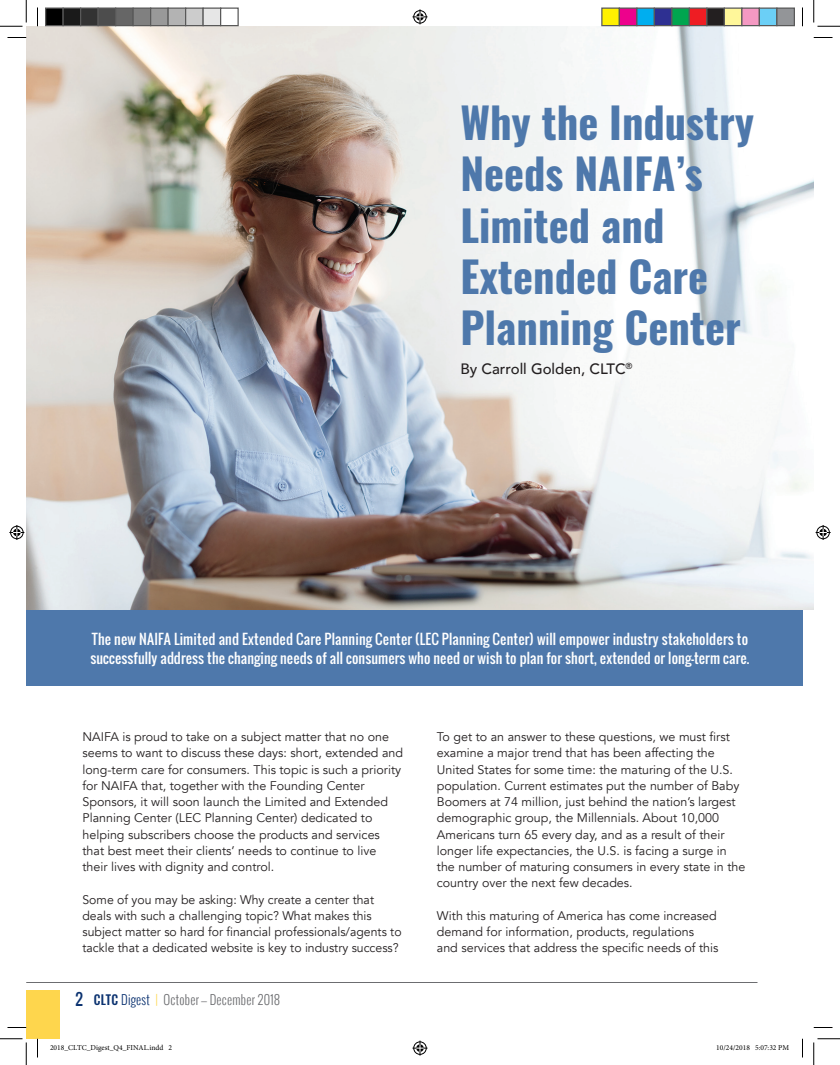
<style>
.page{position:relative;width:840px;height:1065px;background:#fff}
.page>*{position:absolute;margin:0;border:0;box-sizing:border-box;transform-origin:0 0}
.t1{font:700 42.5px/51.2px "Oswald";color:#4e78ab}
.t2{font:15.75px "Oswald";color:#0b3270;scale:.95 1}
.t3{font:500 15px "Avenir";color:#231f20}
.t4{font:13.75px/18.8px "Oswald";letter-spacing:.01em;color:#fff}
.t5{font:300 13.12px "Oswald";letter-spacing:.02em;color:#6c6d70;scale:.95 1}
.t6{font:12.5px/16.2px "Avenir";color:#231f20}
.t7{font:7.5px "Minion Pro";color:#000}
.s1{font-weight:500;color:#0b3270}
.s2{color:#0b3270}
.s3{color:#fed64d}
</style>
<div class="page">
<div style="left:26px;top:26px;width:776px;height:660px;background:#4e78ab"></div>
<img style="left:26px;top:26px;width:788px;height:584px">
<hr style="left:26px;top:982px;width:732px;height:1px;background:#6c6d70">
<div style="left:26px;top:991px;width:34px;height:48px;background:#fed64d"></div>
<svg style="left:8px;top:37px;width:18px;height:1px"></svg>
<svg style="left:814px;top:37px;width:18px;height:1px"></svg>
<svg style="left:8px;top:1027px;width:18px;height:1px"></svg>
<svg style="left:814px;top:1027px;width:18px;height:1px"></svg>
<svg style="left:37px;top:8px;width:1px;height:18px"></svg>
<svg style="left:37px;top:1039px;width:1px;height:19px"></svg>
<svg style="left:802px;top:8px;width:1px;height:18px"></svg>
<svg style="left:802px;top:1039px;width:1px;height:19px"></svg>
<svg style="left:0;top:0;width:27px;height:27px"></svg>
<svg style="left:0;top:1039px;width:27px;height:26px"></svg>
<svg style="left:814px;top:0;width:26px;height:27px"></svg>
<svg style="left:814px;top:1039px;width:26px;height:26px"></svg>
<svg style="left:412px;top:9px;width:16px;height:15px"></svg>
<svg style="left:412px;top:1041px;width:16px;height:15px"></svg>
<svg style="left:9px;top:525px;width:15px;height:15px"></svg>
<svg style="left:816px;top:525px;width:15px;height:15px"></svg>
<div style="left:46px;top:8px;width:17px;height:18px;background:#000"></div>
<div style="left:45px;top:8px;width:19px;height:18px;border:1px solid #595959"></div>
<div style="left:63px;top:8px;width:18px;height:18px;background:#1a1a1a"></div>
<div style="left:62px;top:8px;width:19px;height:18px;border:1px solid #595959"></div>
<div style="left:81px;top:8px;width:17px;height:18px;background:#333"></div>
<div style="left:80px;top:8px;width:19px;height:18px;border:1px solid #595959"></div>
<div style="left:98px;top:8px;width:18px;height:18px;background:#4d4d4d"></div>
<div style="left:98px;top:8px;width:18px;height:18px;border:1px solid #595959"></div>
<div style="left:116px;top:8px;width:17px;height:18px;background:#666"></div>
<div style="left:115px;top:8px;width:19px;height:18px;border:1px solid #595959"></div>
<div style="left:133px;top:8px;width:18px;height:18px;background:#808080"></div>
<div style="left:132px;top:8px;width:19px;height:18px;border:1px solid #595959"></div>
<div style="left:151px;top:8px;width:17px;height:18px;background:#999"></div>
<div style="left:150px;top:8px;width:19px;height:18px;border:1px solid #595959"></div>
<div style="left:168px;top:8px;width:18px;height:18px;background:#b3b3b3"></div>
<div style="left:168px;top:8px;width:18px;height:18px;border:1px solid #595959"></div>
<div style="left:186px;top:8px;width:17px;height:18px;background:#ccc"></div>
<div style="left:185px;top:8px;width:19px;height:18px;border:1px solid #595959"></div>
<div style="left:203px;top:8px;width:18px;height:18px;background:#e6e6e6"></div>
<div style="left:202px;top:8px;width:19px;height:18px;border:1px solid #595959"></div>
<div style="left:220px;top:8px;width:19px;height:18px;border:1px solid #595959"></div>
<div style="left:602px;top:8px;width:17px;height:18px;background:#fff101"></div>
<div style="left:601px;top:8px;width:19px;height:18px;border:1px solid #595959"></div>
<div style="left:619px;top:8px;width:18px;height:18px;background:#ed028c"></div>
<div style="left:619px;top:8px;width:19px;height:18px;border:1px solid #595959"></div>
<div style="left:637px;top:8px;width:17px;height:18px;background:#00aeef"></div>
<div style="left:636px;top:8px;width:19px;height:18px;border:1px solid #595959"></div>
<div style="left:654px;top:8px;width:18px;height:18px;background:#2e3092"></div>
<div style="left:654px;top:8px;width:18px;height:18px;border:1px solid #595959"></div>
<div style="left:672px;top:8px;width:17px;height:18px;background:#00a54f"></div>
<div style="left:671px;top:8px;width:19px;height:18px;border:1px solid #595959"></div>
<div style="left:689px;top:8px;width:18px;height:18px;background:#ee1d23"></div>
<div style="left:689px;top:8px;width:19px;height:18px;border:1px solid #595959"></div>
<div style="left:707px;top:8px;width:17px;height:18px;background:#231f20"></div>
<div style="left:706px;top:8px;width:19px;height:18px;border:1px solid #595959"></div>
<div style="left:724px;top:8px;width:18px;height:18px;background:#fff79a"></div>
<div style="left:724px;top:8px;width:18px;height:18px;border:1px solid #595959"></div>
<div style="left:742px;top:8px;width:17px;height:18px;background:#f499c2"></div>
<div style="left:741px;top:8px;width:19px;height:18px;border:1px solid #595959"></div>
<div style="left:759px;top:8px;width:18px;height:18px;background:#6bcff6"></div>
<div style="left:759px;top:8px;width:19px;height:18px;border:1px solid #595959"></div>
<div style="left:777px;top:8px;width:17px;height:18px;background:#939598"></div>
<div style="left:776px;top:8px;width:19px;height:18px;border:1px solid #595959"></div>
<p class="t1" style="left:460px;top:99px;width:295px">Why the Industry<br>Needs NAIFA’s<br>Limited and</p>
<p class="t1" style="left:460px;top:252px;width:282px">Extended Care<br>Planning Center</p>
<p class="t3" style="left:460px;top:356px;width:174px">By Carroll Golden, CLTC<sup>®</sup></p>
<p class="t4" style="left:91px;top:630px;width:660px">The new NAIFA Limited and Extended Care Planning Center (LEC Planning Center) will empower industry stakeholders to successfully address the changing needs of all consumers who need or wish to plan for short, extended or long-term care.</p>
<p class="t6" style="left:82px;top:729px;width:322px">NAIFA is proud to take on a subject matter that no one seems to want to discuss these days: short, extended and long-term care for consumers. This topic is such a priority for NAIFA that, together with the Founding Center Sponsors, it will soon launch the Limited and Extended Planning Center (LEC Planning Center) dedicated to helping subscribers choose the products and services that best meet their clients’ needs to continue to live their lives with dignity and control.</p>
<p class="t6" style="left:82px;top:892px;width:321px">Some of you may be asking: Why create a center that deals with such a challenging topic? What makes this subject matter so hard for financial professionals/agents to tackle that a dedicated website is key to industry success?</p>
<p class="t2" style="left:76px;top:987px;width:9px">2</p>
<p class="t5" style="left:94px;top:990px;width:197px"><span class="s1">CLTC</span> <span class="s2">Digest</span> <span class="s3">|</span> October-December 2018</p>
<p class="t6" style="left:437px;top:729px;width:310px">To get to an answer to these questions, we must first examine a major trend that has been affecting the United States for some time: the maturing of the U.S. population. Current estimates put the number of Baby Boomers at 74 million, just behind the nation’s largest demographic group, the Millennials. About 10,000<br>Americans turn 65 every day, and as a result of their longer life expectancies, the U.S. is facing a surge in the number of maturing consumers in every state in the country over the next few decades.</p>
<p class="t6" style="left:437px;top:908px;width:283px">With this maturing of America has come increased demand for information, products, regulations<br>and services that address the specific needs of this</p>
<p class="t7" style="left:50px;top:1043px;width:124px">2018_CLTC_Digest_Q4_FINAL.indd 2</p>
<p class="t7" style="left:716px;top:1043px;width:74px">10/24/2018 5:07:32 PM</p>
</div>
